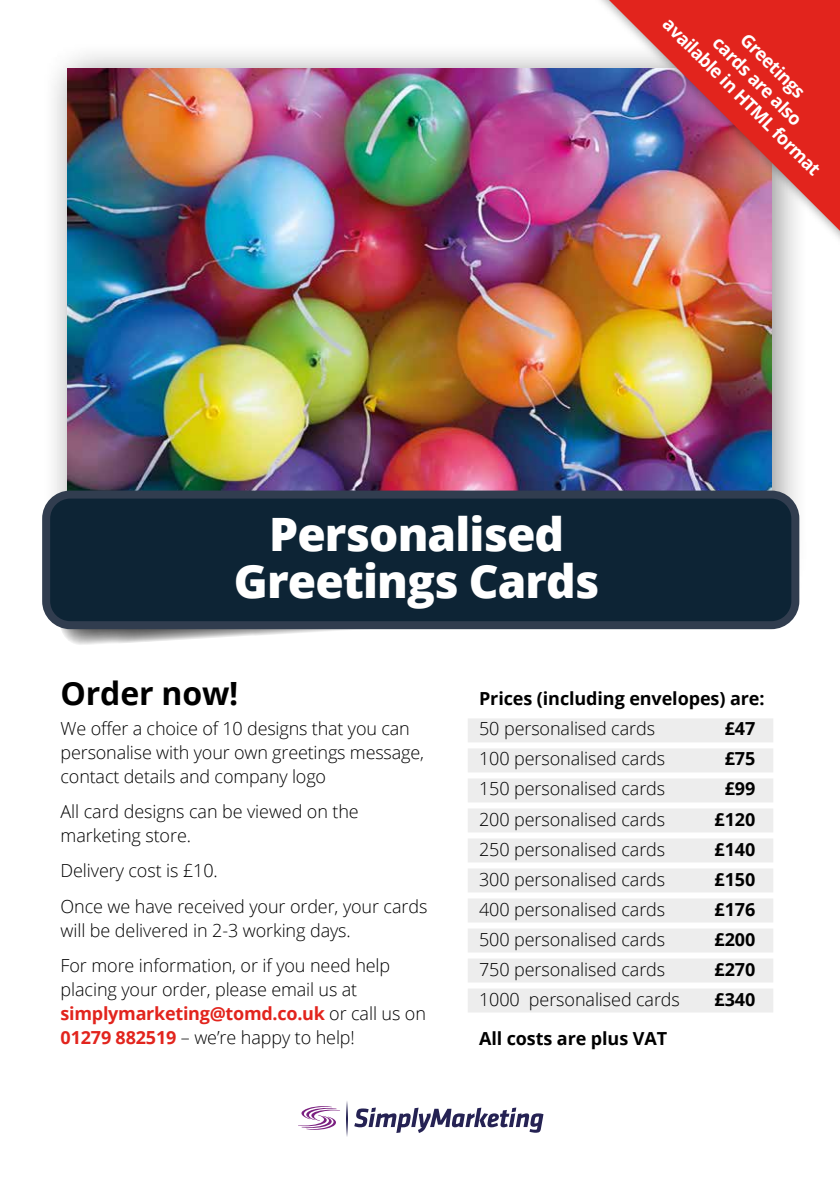
<style>
.page{position:relative;width:840px;height:1191px;background:#fff}
.page>*{position:absolute;margin:0;border:0;box-sizing:border-box;transform-origin:0 0}
.t1{font:800 46px/48px "Open Sans";letter-spacing:-.02em;color:#fff;text-align:center}
.t2{font:700 32px "Open Sans";letter-spacing:-.005em;color:#000}
.t3{font:300 18px/24px "Open Sans";letter-spacing:-.005em;color:#000}
.t4{font:700 18px "Open Sans";letter-spacing:-.005em;color:#000}
.t5{font:700 18px "Open Sans";color:#fff}
.s1{font-weight:700;color:#e2241d}
</style>
<div class="page">
<div style="left:467px;top:718px;width:305px;height:24px;background:#ededed"></div>
<div style="left:467px;top:748px;width:305px;height:24px;background:#ededed"></div>
<div style="left:467px;top:778px;width:305px;height:24px;background:#ededed"></div>
<div style="left:467px;top:808px;width:305px;height:24px;background:#ededed"></div>
<div style="left:467px;top:838px;width:305px;height:24px;background:#ededed"></div>
<div style="left:467px;top:868px;width:305px;height:24px;background:#ededed"></div>
<div style="left:467px;top:898px;width:305px;height:24px;background:#ededed"></div>
<div style="left:467px;top:928px;width:305px;height:24px;background:#ededed"></div>
<div style="left:467px;top:958px;width:305px;height:24px;background:#ededed"></div>
<div style="left:467px;top:988px;width:305px;height:24px;background:#ededed"></div>
<div style="left:41px;top:41px;width:768px;height:561px;background:#000;opacity:.45"></div>
<img style="left:68px;top:68px;width:703px;height:422px">
<div style="left:554px;top:0;width:285px;height:275px;background:#000;opacity:.45"></div>
<img style="left:608px;top:0;width:231px;height:231px">
<svg style="left:53px;top:500px;width:417px;height:145px"></svg>
<div style="left:46px;top:494px;width:748px;height:131px;background:#0d2435;border-radius:24px"></div>
<div style="left:42px;top:490px;width:756px;height:139px;border:8px solid #313d4f;border-radius:24px"></div>
<svg style="left:298px;top:1106px;width:42px;height:23px"></svg>
<svg style="left:354px;top:1107px;width:189px;height:26px"></svg>
<svg style="left:346px;top:1101px;width:1px;height:35px"></svg>
<p class="t5" style="left:674px;top:12px;width:216px;rotate:45deg">available in HTML format</p>
<p class="t5" style="left:752px;top:27px;width:84px;rotate:45deg">Greetings</p>
<p class="t5" style="left:724px;top:31px;width:119px;rotate:45deg">cards are also</p>
<h1 class="t1" style="left:234px;top:507px;width:367px">Personalised<br>Greetings Cards</h1>
<h2 class="t2" style="left:61px;top:671px;width:179px">Order now!</h2>
<p class="t3" style="left:61px;top:715px;width:365px">We offer a choice of 10 designs that you can personalise with your own greetings message, contact details and company logo</p>
<p class="t3" style="left:61px;top:799px;width:299px">All card designs can be viewed on the marketing store.</p>
<p class="t3" style="left:61px;top:852px;width:368px;line-height:35.4px">Delivery cost is £10.<br>Once we have received your order, your cards</p>
<p class="t3" style="left:61px;top:912px;width:331px;line-height:35.4px">will be delivered in 2-3 working days.<br>For more information, or if you need help</p>
<p class="t3" style="left:61px;top:977px;width:367px">placing your order, please email us at <span class="s1">simplymarketing@tomd.co.uk</span> or call us on<br><span class="s1">01279 882519</span> – we’re happy to help!</p>
<p class="t4" style="left:479px;top:686px;width:287px">Prices (including envelopes) are:</p>
<p class="t3" style="left:479px;top:716px;width:177px">50 personalised cards</p>
<p class="t4" style="left:724px;top:716px;width:32px">£47</p>
<p class="t3" style="left:479px;top:746px;width:187px">100 personalised cards</p>
<p class="t4" style="left:724px;top:746px;width:32px">£75</p>
<p class="t3" style="left:479px;top:776px;width:187px">150 personalised cards</p>
<p class="t4" style="left:724px;top:776px;width:32px">£99</p>
<p class="t3" style="left:479px;top:806px;width:187px">200 personalised cards</p>
<p class="t4" style="left:714px;top:806px;width:42px">£120</p>
<p class="t3" style="left:479px;top:836px;width:187px">250 personalised cards</p>
<p class="t4" style="left:714px;top:836px;width:42px">£140</p>
<p class="t3" style="left:479px;top:866px;width:187px">300 personalised cards</p>
<p class="t4" style="left:714px;top:866px;width:42px">£150</p>
<p class="t3" style="left:479px;top:896px;width:187px">400 personalised cards</p>
<p class="t4" style="left:714px;top:896px;width:42px">£176</p>
<p class="t3" style="left:479px;top:926px;width:187px">500 personalised cards</p>
<p class="t4" style="left:714px;top:926px;width:42px">£200</p>
<p class="t3" style="left:479px;top:956px;width:187px">750 personalised cards</p>
<p class="t4" style="left:714px;top:956px;width:42px">£270</p>
<p class="t3" style="left:479px;top:986px;width:202px">1000 personalised cards</p>
<p class="t4" style="left:714px;top:986px;width:42px">£340</p>
<p class="t4" style="left:479px;top:1025px;width:189px">All costs are plus VAT</p>
</div>
